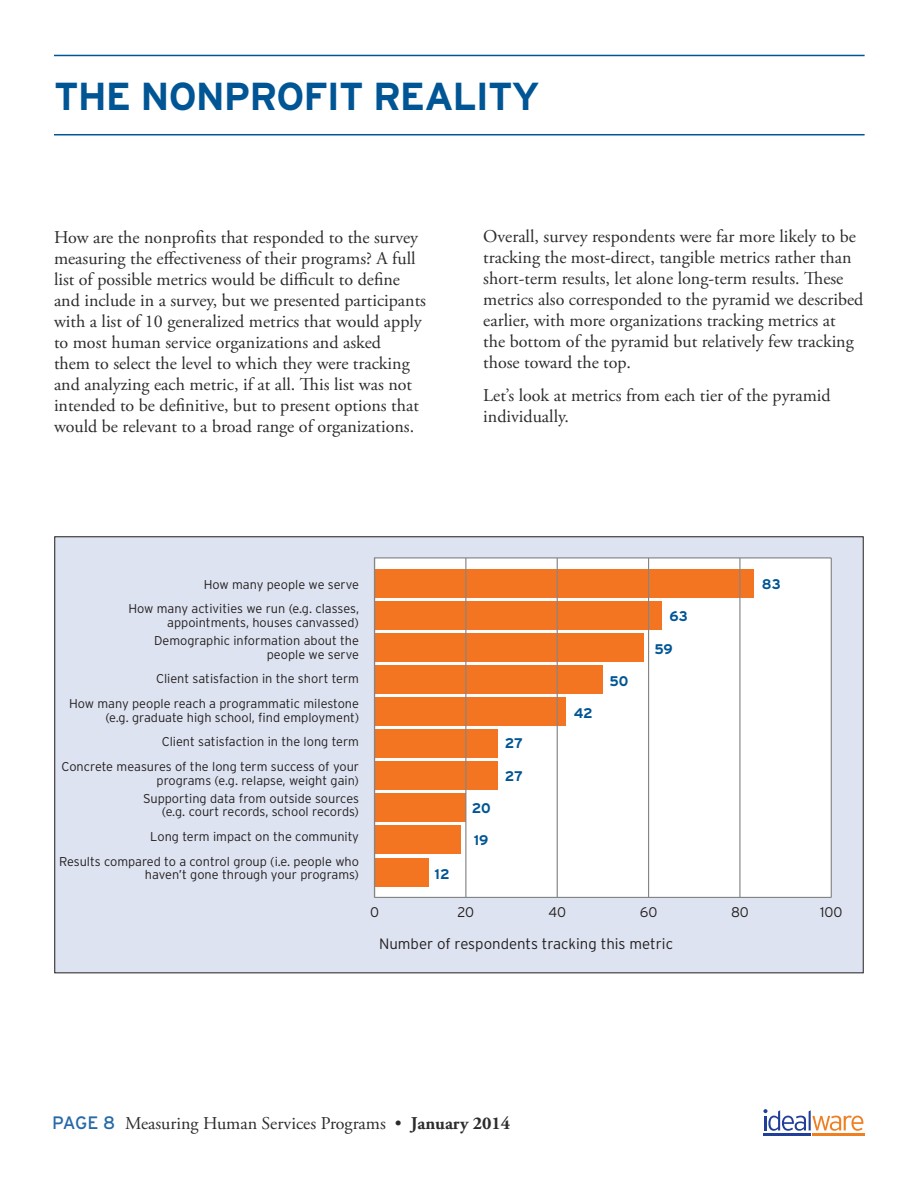
<style>
.page{position:relative;width:918px;height:1188px;background:#fff}
.page>*{position:absolute;margin:0;border:0;box-sizing:border-box;transform-origin:0 0}
.IW_Section_Header{font:700 39px "Interstate";letter-spacing:-.025em;color:#005595}
.BODY{font:18px/21px "Adobe Garamond Pro";color:#2b2c2b}
.graph_labels{font:300 15px "Interstate";color:#231f20}
.t1{font:700 13.95px "Interstate";letter-spacing:-.01em;color:#005595}
.t2{font:300 13.95px "Interstate";color:#231f20}
.graph_labels-2{font:300 12.75px/13.5px "Interstate";color:#231f20;text-align:right}
.s1{font-family:"Interstate";color:#2669a7}
.s2{font-weight:700}
</style>
<div class="page">
<hr style="left:763px;top:1133px;width:48px;height:3px;background:#213f99">
<hr style="left:812px;top:1133px;width:52px;height:3px;background:#ef8022">
<svg style="left:763px;top:1109px;width:100px;height:22px"></svg>
<div style="left:55px;top:537px;width:808px;height:436px;background:#dde3f0"></div>
<hr style="left:54px;top:55px;width:811px;height:1px;background:#005595">
<hr style="left:54px;top:134px;width:811px;height:1px;background:#005595">
<svg style="left:373px;top:557px;width:459px;height:341px;background:#f8ceb2"></svg>
<p class="IW_Section_Header" style="left:54px;top:75px;width:487px">THE NONPROFIT REALITY</p>
<p class="BODY" style="left:54px;top:228px;width:374px">How are the nonprofits that responded to the survey measuring the effectiveness of their programs? A full list of possible metrics would be difficult to define and include in a survey, but we presented participants with a list of 10 generalized metrics that would apply to most human service organizations and asked<br>them to select the level to which they were tracking and analyzing each metric, if at all. This list was not intended to be definitive, but to present options that would be relevant to a broad range of organizations.</p>
<p class="BODY" style="left:483px;top:226px;width:382px">Overall, survey respondents were far more likely to be tracking the most-direct, tangible metrics rather than short-term results, let alone long-term results. These metrics also corresponded to the pyramid we described earlier, with more organizations tracking metrics at<br>the bottom of the pyramid but relatively few tracking those toward the top.</p>
<p class="BODY" style="left:483px;top:385px;width:349px">Let’s look at metrics from each tier of the pyramid individually.</p>
<p class="graph_labels-2" style="left:204px;top:577px;width:157px">How many people we serve</p>
<p class="graph_labels-2" style="left:128px;top:602px;width:232px">How many activities we run (e.g. classes, appointments, houses canvassed)</p>
<p class="graph_labels-2" style="left:154px;top:634px;width:206px">Demographic information about the people we serve</p>
<p class="graph_labels-2" style="left:156px;top:672px;width:205px">Client satisfaction in the short term</p>
<p class="graph_labels-2" style="left:69px;top:697px;width:292px">How many people reach a programmatic milestone (e.g. graduate high school, find employment)</p>
<p class="graph_labels-2" style="left:162px;top:735px;width:199px">Client satisfaction in the long term</p>
<p class="graph_labels-2" style="left:62px;top:760px;width:299px">Concrete measures of the long term success of your programs (e.g. relapse, weight gain)</p>
<p class="graph_labels-2" style="left:143px;top:791px;width:218px">Supporting data from outside sources (e.g. court records, school records)</p>
<p class="graph_labels-2" style="left:150px;top:830px;width:210px">Long term impact on the community</p>
<p class="graph_labels-2" style="left:59px;top:854px;width:302px">Results compared to a control group (i.e. people who haven’t gone through your programs)</p>
<p class="t1" style="left:435px;top:866px;width:16px">12</p>
<p class="t1" style="left:472px;top:801px;width:20px">20</p>
<p class="t1" style="left:474px;top:832px;width:16px">19</p>
<p class="t1" style="left:505px;top:736px;width:19px">27</p>
<p class="t1" style="left:505px;top:768px;width:19px">27</p>
<p class="t1" style="left:574px;top:705px;width:21px">42</p>
<p class="t1" style="left:610px;top:673px;width:20px">50</p>
<p class="t1" style="left:670px;top:608px;width:20px">63</p>
<p class="t1" style="left:655px;top:641px;width:20px">59</p>
<p class="t1" style="left:762px;top:576px;width:20px">83</p>
<p class="t2" style="left:370px;top:904px;width:10px">0</p>
<p class="t2" style="left:458px;top:904px;width:18px">20</p>
<p class="t2" style="left:548px;top:904px;width:19px">40</p>
<p class="t2" style="left:640px;top:904px;width:19px">60</p>
<p class="t2" style="left:731px;top:904px;width:19px">80</p>
<p class="t2" style="left:820px;top:904px;width:24px">100</p>
<p class="graph_labels" style="left:379px;top:935px;width:296px">Number of respondents tracking this metric</p>
<p class="BODY" style="left:52px;top:1114px;width:459px"><span class="s1">PAGE 8</span> Measuring Human Services Programs • <span class="s2">January 2014</span></p>
</div>
